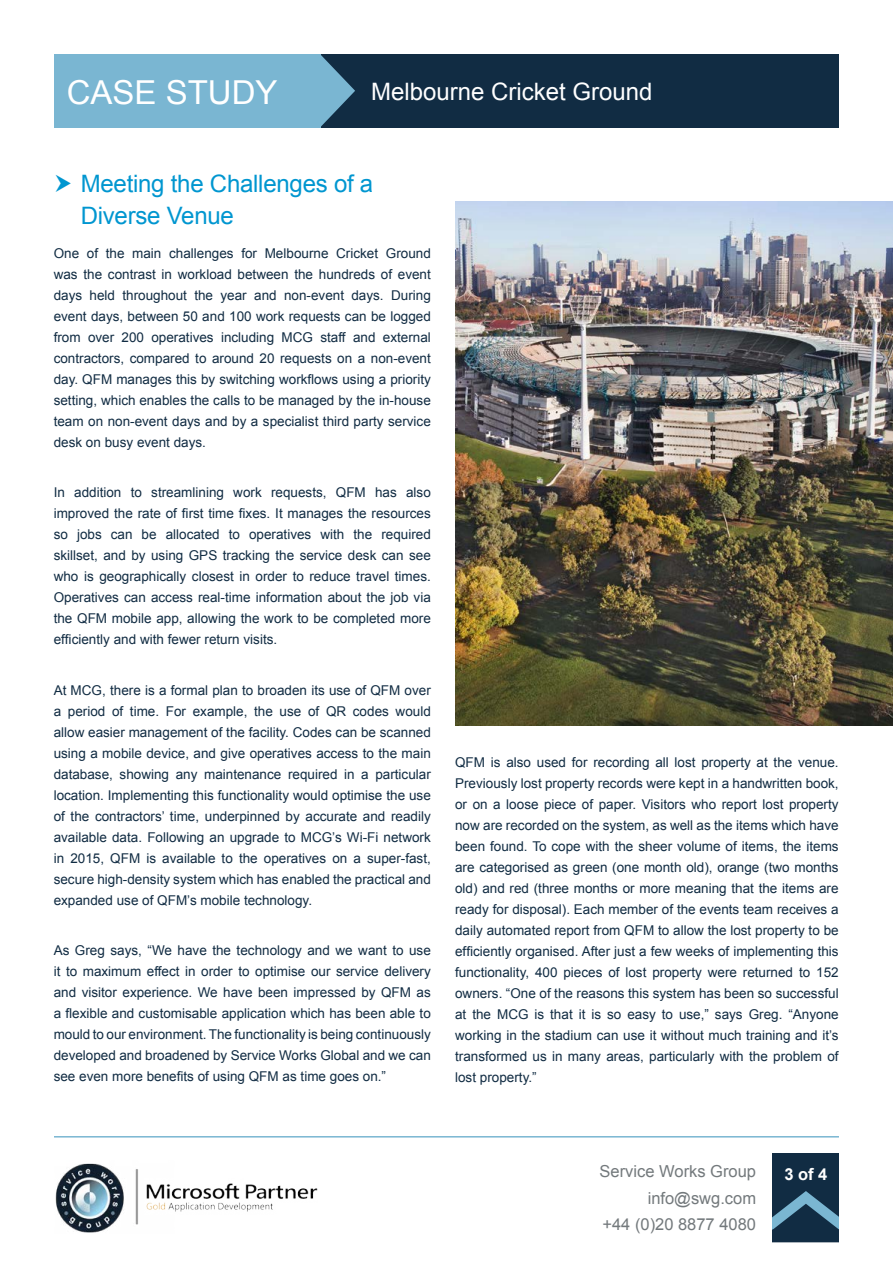
<style>
.page{position:relative;width:893px;height:1263px;background:#fff}
.page>*{position:absolute;margin:0;border:0;box-sizing:border-box;transform-origin:0 0}
.t1{font:33px "Arial";color:#fff}
.t2{font:24px/31.5px "Arial";letter-spacing:-.01em;color:#0096d0}
.t3{font:24px "Arial";color:#fff}
.t4{font:16.5px/26.5px "Arial";color:#73797c;text-align:right}
.t5{font:700 16.5px "Arial";color:#fff}
.t6{font:13.5px/21px "Arial";color:#112c43;text-align:justify}
</style>
<div class="page">
<div style="left:54px;top:54px;width:267px;height:74px;background:#7ab6d2"></div>
<div style="left:321px;top:54px;width:518px;height:74px;background:#112c43"></div>
<svg style="left:321px;top:55px;width:34px;height:72px"></svg>
<div style="left:772px;top:1153px;width:67px;height:84px;background:#112c43"></div>
<svg style="left:772px;top:1191px;width:67px;height:51px"></svg>
<img style="left:55px;top:1163px;width:263px;height:70px">
<hr style="left:54px;top:1136px;width:785px;height:1px;background:#7ab6d2">
<img style="left:455px;top:202px;width:438px;height:523px">
<h1 class="t1" style="left:67px;top:71px;width:212px">CASE STUDY</h1>
<h2 class="t3" style="left:371px;top:75px;width:283px">Melbourne Cricket Ground</h2>
<h2 class="t2" style="left:81px;top:168px;width:294px">Meeting the Challenges of a<br>Diverse Venue</h2>
<p class="t6" style="left:54px;top:242px;width:379px">One of the main challenges for Melbourne Cricket Ground was the contrast in workload between the hundreds of event days held throughout the year and non-event days. During event days, between 50 and 100 work requests can be logged from over 200 operatives including MCG staff and external contractors, compared to around 20 requests on a non-event day. QFM manages this by switching workflows using a priority setting, which enables the calls to be managed by the in-house team on non-event days and by a specialist third party service desk on busy event days.</p>
<p class="t6" style="left:54px;top:482px;width:379px">In addition to streamlining work requests, QFM has also improved the rate of first time fixes. It manages the resources so jobs can be allocated to operatives with the required skillset, and by using GPS tracking the service desk can see who is geographically closest in order to reduce travel times.<br>Operatives can access real-time information about the job via the QFM mobile app, allowing the work to be completed more efficiently and with fewer return visits.</p>
<p class="t6" style="left:54px;top:680px;width:379px">At MCG, there is a formal plan to broaden its use of QFM over a period of time. For example, the use of QR codes would allow easier management of the facility. Codes can be scanned using a mobile device, and give operatives access to the main database, showing any maintenance required in a particular location. Implementing this functionality would optimise the use of the contractors’ time, underpinned by accurate and readily available data. Following an upgrade to MCG’s Wi-Fi network in 2015, QFM is available to the operatives on a super-fast, secure high-density system which has enabled the practical and expanded use of QFM’s mobile technology.</p>
<p class="t6" style="left:54px;top:940px;width:379px">As Greg says, “We have the technology and we want to use it to maximum effect in order to optimise our service delivery and visitor experience. We have been impressed by QFM as a flexible and customisable application which has been able to mould to our environment. The functionality is being continuously developed and broadened by Service Works Global and we can see even more benefits of using QFM as time goes on.”</p>
<p class="t6" style="left:455px;top:752px;width:385px">QFM is also used for recording all lost property at the venue.<br>Previously lost property records were kept in a handwritten book, or on a loose piece of paper. Visitors who report lost property now are recorded on the system, as well as the items which have been found. To cope with the sheer volume of items, the items are categorised as green (one month old), orange (two months old) and red (three months or more meaning that the items are ready for disposal). Each member of the events team receives a daily automated report from QFM to allow the lost property to be efficiently organised. After just a few weeks of implementing this functionality, 400 pieces of lost property were returned to 152 owners. “One of the reasons this system has been so successful at the MCG is that it is so easy to use,” says Greg. “Anyone working in the stadium can use it without much training and it’s transformed us in many areas, particularly with the problem of lost property.”</p>
<p class="t4" style="left:600px;top:1158px;width:158px">Service Works Group info@swg.com<br>+44 (0)20 8877 4080</p>
<p class="t5" style="left:784px;top:1164px;width:45px">3 of 4</p>
</div>
